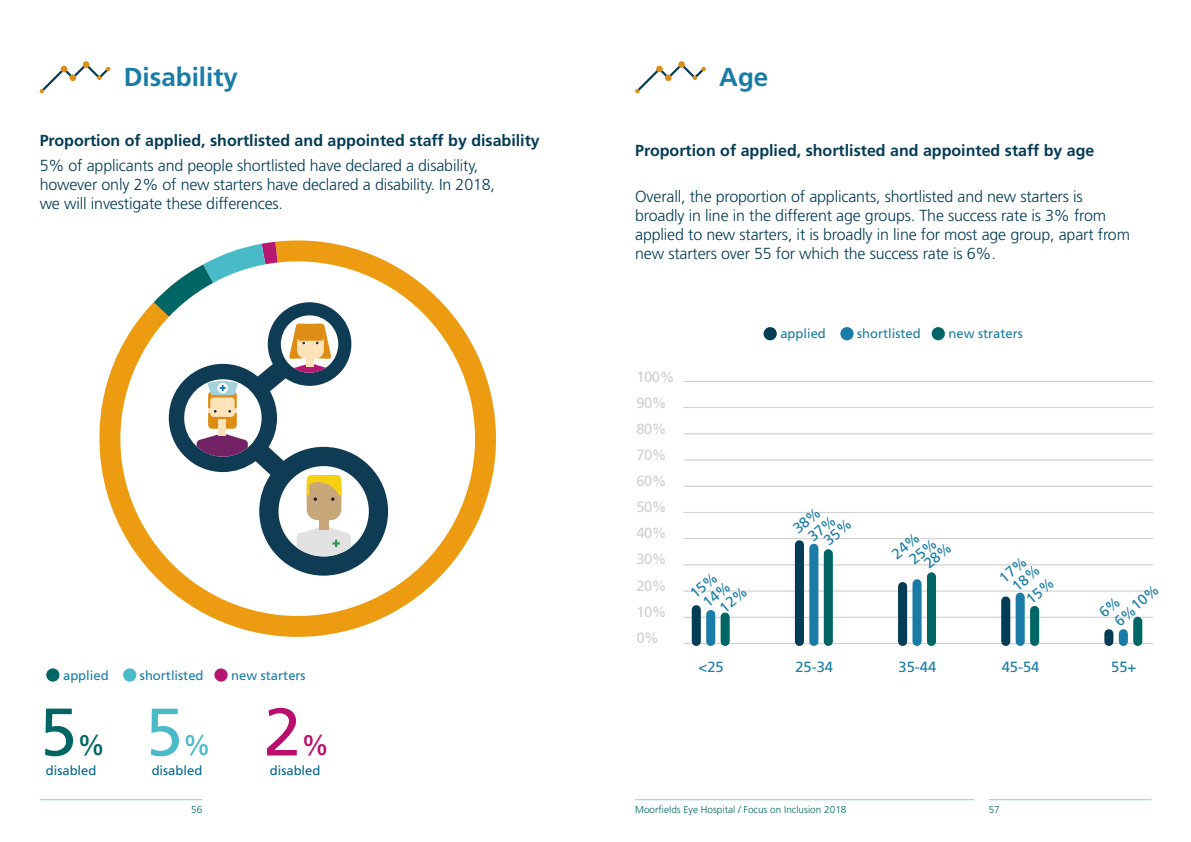
<style>
.page{position:relative;width:1191px;height:842px;background:#fff}
.page>*{position:absolute;margin:0;border:0;box-sizing:border-box;transform-origin:0 0}
.t1{font:67.1px "Frutiger";color:#006665}
.t2{font:67.1px "Frutiger";color:#49bac8}
.t3{font:67.1px "Frutiger";color:#b90e6b}
.t4{font:28.3px "Frutiger";color:#006665}
.t5{font:28.3px "Frutiger";color:#49bac8}
.t6{font:28.3px "Frutiger";color:#b90e6b}
.t7{font:700 26px "Frutiger";color:#197ca6}
.t8{font:300 16px/19px "Frutiger";letter-spacing:-.01em;color:#053c55}
.t9{font:700 16px "Frutiger";color:#053c55}
.t10{font:14.7px/15.8px "Frutiger";color:#197ca6;text-align:center}
.t11{font:14.7px/26.2px "Frutiger";letter-spacing:-.03em;color:#d0d0d0}
.t12{font:13px "Frutiger";color:#197ca6}
.t13{font:13px "Frutiger";color:#016893}
.t14{font:300 10px "Frutiger";color:#006665}
</style>
<div class="page">
<hr style="left:40px;top:799px;width:162px;height:1px;background:#91cdd7">
<hr style="left:988px;top:799px;width:163px;height:1px;background:#91cdd7">
<hr style="left:635px;top:799px;width:339px;height:1px;background:#91cdd7">
<div style="left:83px;top:61px;width:6px;height:7px;background:#dd8e15;border-radius:50%"></div>
<svg style="left:40px;top:63px;width:70px;height:30px"></svg>
<div style="left:46px;top:668px;width:13px;height:14px;background:#006665;border-radius:50%"></div>
<div style="left:123px;top:668px;width:13px;height:14px;background:#49bac8;border-radius:50%"></div>
<div style="left:214px;top:668px;width:14px;height:14px;background:#b51872;border-radius:50%"></div>
<svg style="left:99px;top:240px;width:397px;height:397px"></svg>
<svg style="left:169px;top:302px;width:219px;height:274px"></svg>
<div style="left:281px;top:315px;width:57px;height:58px;background:#fff;border-radius:50%"></div>
<div style="left:278px;top:466px;width:91px;height:90px;background:#fff;border-radius:50%"></div>
<div style="left:307px;top:475px;width:34px;height:45px;background:#c7a67a;border-radius:11px"></div>
<svg style="left:307px;top:475px;width:34px;height:26px"></svg>
<div style="left:319px;top:510px;width:10px;height:20px;background:#c7a67a"></div>
<svg style="left:154px;top:242px;width:177px;height:215px"></svg>
<div style="left:307px;top:351px;width:7px;height:15px;background:#fee3ba"></div>
<svg style="left:635px;top:63px;width:71px;height:30px"></svg>
<hr style="left:683px;top:381px;width:470px;height:1px;background:#d0d0d0">
<hr style="left:683px;top:407px;width:470px;height:1px;background:#d0d0d0">
<hr style="left:683px;top:433px;width:470px;height:1px;background:#d0d0d0">
<hr style="left:683px;top:459px;width:470px;height:2px;background:#d0d0d0">
<hr style="left:683px;top:486px;width:470px;height:1px;background:#d0d0d0">
<hr style="left:683px;top:512px;width:470px;height:1px;background:#d0d0d0">
<hr style="left:683px;top:538px;width:470px;height:1px;background:#d0d0d0">
<hr style="left:683px;top:564px;width:470px;height:1px;background:#d0d0d0">
<hr style="left:683px;top:590px;width:470px;height:2px;background:#d0d0d0">
<hr style="left:683px;top:617px;width:470px;height:1px;background:#d0d0d0">
<hr style="left:683px;top:643px;width:470px;height:1px;background:#d0d0d0">
<div style="left:691px;top:610px;width:10px;height:31px;background:#053c55"></div>
<div style="left:706px;top:614px;width:9px;height:27px;background:#197ca6"></div>
<div style="left:720px;top:617px;width:9px;height:24px;background:#006665"></div>
<div style="left:795px;top:545px;width:9px;height:96px;background:#053c55"></div>
<div style="left:809px;top:548px;width:9px;height:93px;background:#197ca6"></div>
<div style="left:823px;top:554px;width:10px;height:87px;background:#006665"></div>
<div style="left:898px;top:586px;width:9px;height:55px;background:#053c55"></div>
<div style="left:912px;top:584px;width:9px;height:57px;background:#197ca6"></div>
<div style="left:927px;top:577px;width:9px;height:64px;background:#006665"></div>
<div style="left:1001px;top:601px;width:9px;height:40px;background:#053c55"></div>
<div style="left:1015px;top:597px;width:9px;height:44px;background:#197ca6"></div>
<div style="left:1030px;top:610px;width:9px;height:31px;background:#006665"></div>
<div style="left:1104px;top:634px;width:9px;height:7px;background:#053c55"></div>
<div style="left:1118px;top:634px;width:9px;height:7px;background:#197ca6"></div>
<div style="left:1133px;top:621px;width:9px;height:20px;background:#006665"></div>
<div style="left:763px;top:327px;width:13px;height:13px;background:#053c55;border-radius:50%"></div>
<div style="left:840px;top:327px;width:13px;height:13px;background:#197ca6;border-radius:50%"></div>
<div style="left:931px;top:327px;width:14px;height:13px;background:#006665;border-radius:50%"></div>
<svg style="left:297px;top:528px;width:54px;height:28px;background:#d0d4d5"></svg>
<svg style="left:690px;top:590px;width:57px;height:22px"></svg>
<svg style="left:923px;top:564px;width:29px;height:2px"></svg>
<svg style="left:1026px;top:590px;width:28px;height:2px"></svg>
<h3 class="t7" style="left:124px;top:62px;width:116px">Disability</h3>
<p class="t9" style="left:40px;top:131px;width:501px">Proportion of applied, shortlisted and appointed staff by disability</p>
<p class="t8" style="left:40px;top:156px;width:457px">5% of applicants and people shortlisted have declared a disability, however only 2% of new starters have declared a disability. In 2018, we will investigate these differences.</p>
<p class="t12" style="left:63px;top:667px;width:47px">applied</p>
<p class="t12" style="left:140px;top:667px;width:65px">shortlisted</p>
<p class="t12" style="left:231px;top:667px;width:76px">new starters</p>
<h1 class="t1" style="left:40px;top:693px;width:39px">5</h1>
<h2 class="t4" style="left:77px;top:729px;width:30px">%</h2>
<p class="t13" style="left:46px;top:763px;width:52px">disabled</p>
<h1 class="t2" style="left:146px;top:693px;width:39px">5</h1>
<h2 class="t5" style="left:183px;top:729px;width:30px">%</h2>
<p class="t13" style="left:152px;top:763px;width:52px">disabled</p>
<h1 class="t3" style="left:264px;top:693px;width:39px">2</h1>
<h2 class="t6" style="left:301px;top:729px;width:30px">%</h2>
<p class="t13" style="left:270px;top:763px;width:52px">disabled</p>
<h3 class="t7" style="left:719px;top:62px;width:51px">Age</h3>
<p class="t9" style="left:635px;top:141px;width:461px">Proportion of applied, shortlisted and appointed staff by age</p>
<p class="t8" style="left:635px;top:187px;width:496px">Overall, the proportion of applicants, shortlisted and new starters is broadly in line in the different age groups. The success rate is 3% from applied to new starters, it is broadly in line for most age group, apart from new starters over 55 for which the success rate is 6%.</p>
<p class="t11" style="left:636px;top:363px;width:40px">100%<br>90%<br>80%<br>70%<br>60%<br>50%<br>40%<br>30%<br>20%<br>10%<br>0%</p>
<p class="t12" style="left:780px;top:326px;width:47px">applied</p>
<p class="t12" style="left:857px;top:326px;width:65px">shortlisted</p>
<p class="t12" style="left:948px;top:326px;width:76px">new straters</p>
<p class="t10" style="left:790px;top:524px;width:39px;rotate:-40deg">38%<br>37%</p>
<p class="t10" style="left:698px;top:659px;width:27px">&lt;25</p>
<p class="t10" style="left:795px;top:659px;width:39px">25-34</p>
<p class="t10" style="left:896px;top:543px;width:33px;line-height:15.5px;text-align:left;text-indent:-10px;rotate:-40deg">24%<br>25%</p>
<p class="t10" style="left:898px;top:659px;width:39px">35-44</p>
<p class="t10" style="left:996px;top:574px;width:37px;line-height:14.4px;rotate:-40deg">17%<br>18%</p>
<p class="t10" style="left:1001px;top:659px;width:39px">45-54</p>
<p class="t10" style="left:1100px;top:604px;width:55px;text-align:left;text-indent:-6px;rotate:-40deg">6%<br>6%10%</p>
<p class="t10" style="left:1111px;top:659px;width:27px">55+</p>
<p class="t14" style="left:191px;top:804px;width:13px">56</p>
<p class="t14" style="left:635px;top:804px;width:213px">Moorfields Eye Hospital / Focus on Inclusion 2018</p>
<p class="t14" style="left:988px;top:804px;width:13px">57</p>
</div>
